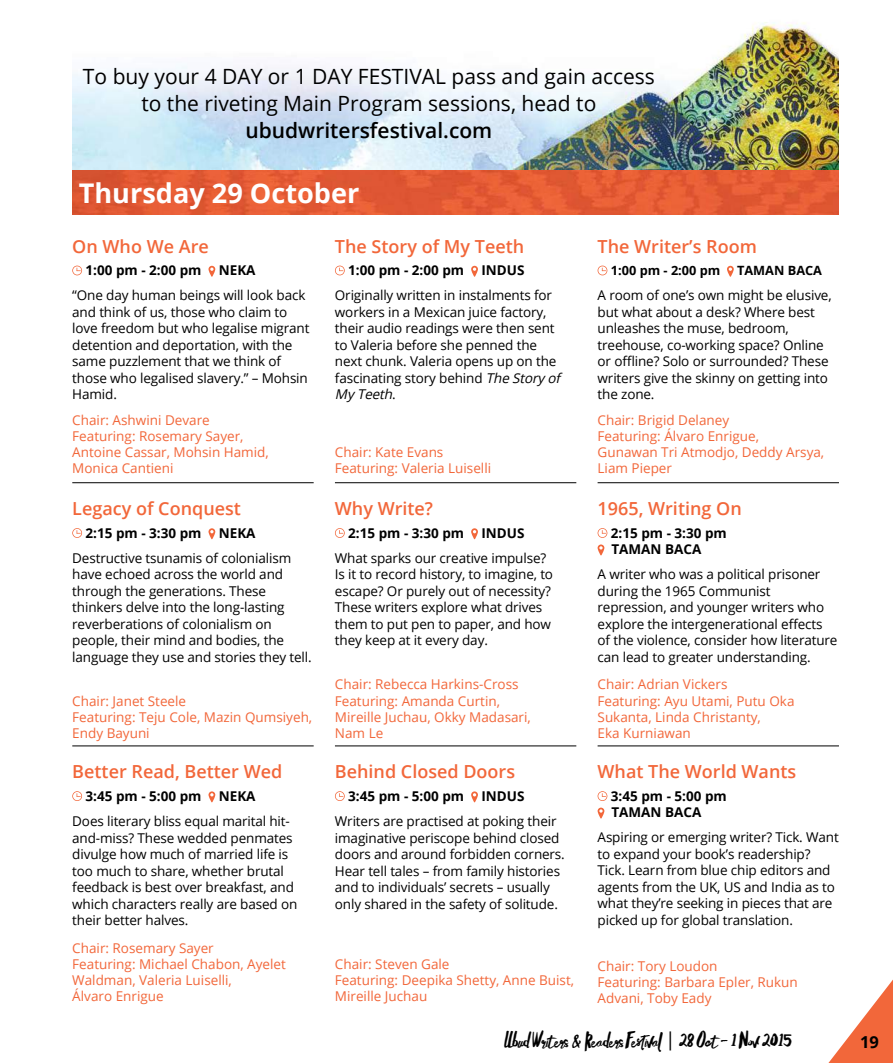
<style>
.page{position:relative;width:893px;height:1063px;background:#fff}
.page>*{position:absolute;margin:0;border:0;box-sizing:border-box;transform-origin:0 0}
.t1{font:700 27.15px "Open Sans";color:#fff}
.t2{font:21px/27px "Open Sans";color:#000;text-align:center}
.t3{font:600 21px "Open Sans";color:#000}
.t4{font:19.05px "innocent";color:#000}
.t5{font:600 18px "Open Sans";color:#f2673a}
.t6{font:700 16.5px "Open Sans";color:#000}
.t7{font:13.5px/16.5px "Open Sans";letter-spacing:-.01em;color:#000}
.t8{font:13.5px/16.2px "Open Sans";color:#f2673a}
.t9{font:700 13.5px/16.2px "Open Sans";color:#000}
.t10{font:700 12.75px "Open Sans";color:#000}
.s1{font-style:italic}
.s2{font-family:"Open Sans"}
</style>
<div class="page">
<img style="left:72px;top:22px;width:767px;height:193px">
<svg style="left:72px;top:791px;width:10px;height:10px"></svg>
<svg style="left:208px;top:791px;width:7px;height:12px"></svg>
<svg style="left:210px;top:793px;width:4px;height:3px"></svg>
<svg style="left:335px;top:791px;width:10px;height:10px"></svg>
<svg style="left:471px;top:791px;width:7px;height:12px"></svg>
<svg style="left:598px;top:791px;width:9px;height:10px"></svg>
<svg style="left:598px;top:808px;width:6px;height:11px"></svg>
<svg style="left:599px;top:809px;width:4px;height:4px"></svg>
<svg style="left:72px;top:528px;width:10px;height:10px"></svg>
<svg style="left:208px;top:528px;width:7px;height:11px"></svg>
<svg style="left:210px;top:530px;width:4px;height:3px"></svg>
<svg style="left:335px;top:528px;width:10px;height:10px"></svg>
<svg style="left:471px;top:528px;width:7px;height:11px"></svg>
<svg style="left:598px;top:528px;width:9px;height:10px"></svg>
<svg style="left:598px;top:545px;width:6px;height:11px"></svg>
<svg style="left:599px;top:546px;width:4px;height:4px"></svg>
<svg style="left:72px;top:266px;width:10px;height:9px"></svg>
<svg style="left:208px;top:266px;width:7px;height:11px"></svg>
<svg style="left:210px;top:268px;width:4px;height:3px"></svg>
<svg style="left:598px;top:266px;width:9px;height:9px"></svg>
<svg style="left:727px;top:266px;width:7px;height:11px"></svg>
<svg style="left:335px;top:266px;width:10px;height:9px"></svg>
<svg style="left:471px;top:266px;width:7px;height:11px"></svg>
<hr style="left:72px;top:482px;width:242px;height:1px;background:#000">
<hr style="left:335px;top:482px;width:241px;height:1px;background:#000">
<hr style="left:598px;top:482px;width:241px;height:1px;background:#000">
<hr style="left:72px;top:746px;width:242px;height:1px;background:#000">
<hr style="left:335px;top:746px;width:241px;height:1px;background:#000">
<hr style="left:598px;top:746px;width:241px;height:1px;background:#000">
<svg style="left:828px;top:980px;width:65px;height:83px"></svg>
<h2 class="t2" style="left:83px;top:63px;width:573px">To buy your 4 DAY or 1 DAY FESTIVAL pass and gain access to the riveting Main Program sessions, head to</h2>
<h2 class="t3" style="left:245px;top:116px;width:248px">ubudwritersfestival.com</h2>
<h1 class="t1" style="left:79px;top:174px;width:282px">Thursday 29 October</h1>
<h3 class="t5" style="left:335px;top:234px;width:191px">The Story of My Teeth</h3>
<p class="t9" style="left:348px;top:262px;width:117px">1:00 pm - 2:00 pm</p>
<p class="t9" style="left:481px;top:262px;width:45px">INDUS</p>
<p class="t7" style="left:335px;top:287px;width:230px">Originally written in instalments for workers in a Mexican juice factory, their audio readings were then sent to Valeria before she penned the next chunk. Valeria opens up on the fascinating story behind <span class="s1">The Story of<br>My Teeth</span>.</p>
<h3 class="t5" style="left:72px;top:234px;width:138px">On Who We Are</h3>
<p class="t9" style="left:86px;top:262px;width:117px">1:00 pm - 2:00 pm</p>
<p class="t9" style="left:219px;top:262px;width:38px">NEKA</p>
<p class="t7" style="left:72px;top:287px;width:239px">“One day human beings will look back and think of us, those who claim to love freedom but who legalise migrant detention and deportation, with the same puzzlement that we think of those who legalised slavery.” – Mohsin<br>Hamid.</p>
<p class="t8" style="left:72px;top:411px;width:198px">Chair: Ashwini Devare<br>Featuring: Rosemary Sayer,<br>Antoine Cassar, Mohsin Hamid,<br>Monica Cantieni</p>
<h3 class="t5" style="left:72px;top:496px;width:170px">Legacy of Conquest</h3>
<p class="t9" style="left:86px;top:525px;width:117px">2:15 pm - 3:30 pm</p>
<p class="t9" style="left:219px;top:525px;width:38px">NEKA</p>
<p class="t7" style="left:72px;top:549px;width:241px">Destructive tsunamis of colonialism have echoed across the world and through the generations. These thinkers delve into the long-lasting reverberations of colonialism on people, their mind and bodies, the language they use and stories they tell.</p>
<p class="t8" style="left:335px;top:444px;width:158px">Chair: Kate Evans<br>Featuring: Valeria Luiselli</p>
<h3 class="t5" style="left:335px;top:496px;width:100px">Why Write?</h3>
<p class="t9" style="left:348px;top:525px;width:117px">2:15 pm - 3:30 pm</p>
<p class="t9" style="left:481px;top:525px;width:45px">INDUS</p>
<p class="t7" style="left:335px;top:549px;width:220px">What sparks our creative impulse?<br>Is it to record history, to imagine, to escape? Or purely out of necessity?<br>These writers explore what drives them to put pen to paper, and how they keep at it every day.</p>
<h3 class="t5" style="left:598px;top:234px;width:161px">The Writer’s Room</h3>
<p class="t10" style="left:611px;top:262px;width:111px">1:00 pm - 2:00 pm</p>
<p class="t10" style="left:737px;top:262px;width:86px">TAMAN BACA</p>
<p class="t7" style="left:598px;top:287px;width:236px">A room of one’s own might be elusive, but what about a desk? Where best unleashes the muse, bedroom, treehouse, co-working space? Online or offline? Solo or surrounded? These writers give the skinny on getting into the zone.</p>
<p class="t8" style="left:598px;top:411px;width:228px">Chair: Brigid Delaney<br>Featuring: Álvaro Enrigue,<br>Gunawan Tri Atmodjo, Deddy Arsya,<br>Liam Pieper</p>
<h3 class="t5" style="left:598px;top:496px;width:146px">1965, Writing On</h3>
<p class="t9" style="left:611px;top:525px;width:117px">2:15 pm - 3:30 pm<br>TAMAN BACA</p>
<p class="t7" style="left:598px;top:566px;width:241px">A writer who was a political prisoner during the 1965 Communist repression, and younger writers who explore the intergenerational effects of the violence, consider how literature can lead to greater understanding.</p>
<p class="t8" style="left:72px;top:692px;width:241px">Chair: Janet Steele<br>Featuring: Teju Cole, Mazin Qumsiyeh,<br>Endy Bayuni</p>
<h3 class="t5" style="left:72px;top:760px;width:212px">Better Read, Better Wed</h3>
<p class="t9" style="left:86px;top:788px;width:117px">3:45 pm - 5:00 pm</p>
<p class="t9" style="left:219px;top:788px;width:38px">NEKA</p>
<p class="t7" style="left:72px;top:813px;width:227px">Does literary bliss equal marital hit&shy;and-miss? These wedded penmates divulge how much of married life is too much to share, whether brutal feedback is best over breakfast, and which characters really are based on their better halves.</p>
<p class="t8" style="left:72px;top:939px;width:215px">Chair: Rosemary Sayer<br>Featuring: Michael Chabon, Ayelet<br>Waldman, Valeria Luiselli,<br>Álvaro Enrigue</p>
<p class="t8" style="left:335px;top:676px;width:197px">Chair: Rebecca Harkins-Cross<br>Featuring: Amanda Curtin,<br>Mireille Juchau, Okky Madasari,<br>Nam Le</p>
<p class="t8" style="left:598px;top:676px;width:198px">Chair: Adrian Vickers<br>Featuring: Ayu Utami, Putu Oka<br>Sukanta, Linda Christanty,<br>Eka Kurniawan</p>
<h3 class="t5" style="left:335px;top:760px;width:182px">Behind Closed Doors</h3>
<p class="t9" style="left:348px;top:788px;width:117px">3:45 pm - 5:00 pm</p>
<p class="t9" style="left:481px;top:788px;width:45px">INDUS</p>
<p class="t7" style="left:335px;top:813px;width:231px">Writers are practised at poking their imaginative periscope behind closed doors and around forbidden corners.<br>Hear tell tales – from family histories and to individuals’ secrets – usually only shared in the safety of solitude.</p>
<h3 class="t5" style="left:598px;top:760px;width:200px">What The World Wants</h3>
<p class="t9" style="left:611px;top:788px;width:117px">3:45 pm - 5:00 pm<br>TAMAN BACA</p>
<p class="t7" style="left:598px;top:829px;width:243px">Aspiring or emerging writer? Tick. Want to expand your book’s readership?<br>Tick. Learn from blue chip editors and agents from the UK, US and India as to what they’re seeking in pieces that are picked up for global translation.</p>
<p class="t8" style="left:335px;top:956px;width:241px">Chair: Steven Gale<br>Featuring: Deepika Shetty, Anne Buist,<br>Mireille Juchau</p>
<p class="t8" style="left:598px;top:957px;width:202px">Chair: Tory Loudon<br>Featuring: Barbara Epler, Rukun<br>Advani, Toby Eady</p>
<h3 class="t4" style="left:505px;top:1028px;width:288px">Ubud Writers &amp; Readers Festival <span class="s2">|</span> 28 Oct - 1 Nov 2015</h3>
<p class="t6" style="left:863px;top:1031px;width:20px">19</p>
<p class="t6" style="left:860px;top:1031px;width:20px">19</p>
</div>
